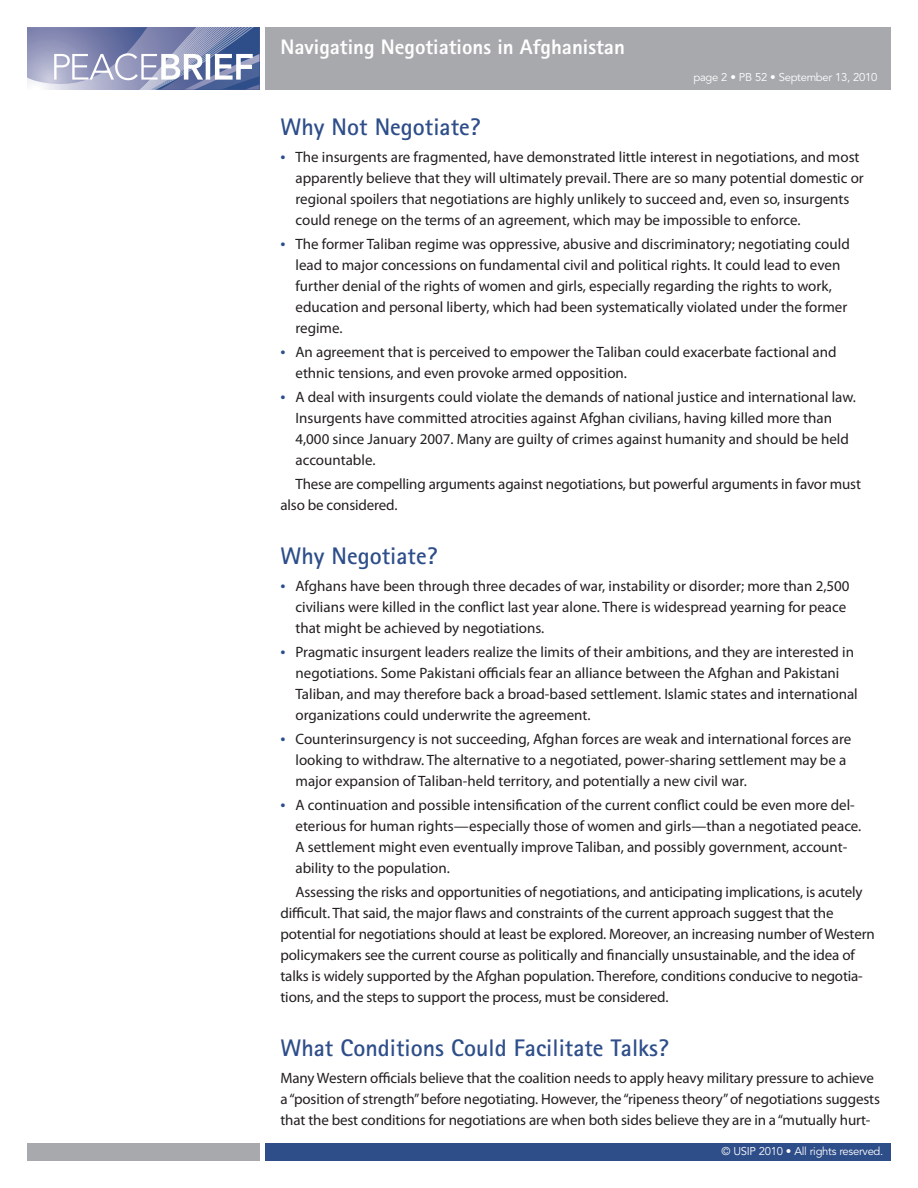
<style>
.page{position:relative;width:918px;height:1188px;background:#fff}
.page>*{position:absolute;margin:0;border:0;box-sizing:border-box;transform-origin:0 0}
.t1{font:700 24px "Rotis Sans Serif";color:#2e4e8a}
.t2{font:800 21px "Rotis Sans Serif";color:#fff}
.t3{font:15px/21px "Myriad Pro";color:#231f20}
.t4{font:11.25px "Avenir LT Std";letter-spacing:-.025em;color:#fff}
.s1{font-size:18px;color:#2e4e8a}
</style>
<div class="page">
<div style="left:265px;top:1143px;width:626px;height:18px;background:#2e4e8a"></div>
<div style="left:27px;top:1143px;width:233px;height:18px;background:#a8a9ad"></div>
<div style="left:265px;top:27px;width:626px;height:63px;background:#a8a9ad"></div>
<svg style="left:27px;top:27px;width:233px;height:63px;background:#9199bc"></svg>
<h2 class="t2" style="left:280px;top:34px;width:346px">Navigating Negotiations in Afghanistan</h2>
<p class="t4" style="left:693px;top:71px;width:185px">page 2 • PB 52 • September 13, 2010</p>
<h1 class="t1" style="left:280px;top:112px;width:201px">Why Not Negotiate?</h1>
<p class="t3" style="left:296px;top:146px;width:570px;text-indent:-15px"><span class="s1">•</span> The insurgents are fragmented, have demonstrated little interest in negotiations, and most apparently believe that they will ultimately prevail. There are so many potential domestic or regional spoilers that negotiations are highly unlikely to succeed and, even so, insurgents could renege on the terms of an agreement, which may be impossible to enforce.</p>
<p class="t3" style="left:296px;top:233px;width:556px;text-indent:-15px"><span class="s1">•</span> The former Taliban regime was oppressive, abusive and discriminatory; negotiating could lead to major concessions on fundamental civil and political rights. It could lead to even further denial of the rights of women and girls, especially regarding the rights to work, education and personal liberty, which had been systematically violated under the former regime.</p>
<p class="t3" style="left:296px;top:341px;width:543px;text-indent:-15px"><span class="s1">•</span> An agreement that is perceived to empower the Taliban could exacerbate factional and ethnic tensions, and even provoke armed opposition.</p>
<p class="t3" style="left:296px;top:386px;width:562px;text-indent:-15px"><span class="s1">•</span> A deal with insurgents could violate the demands of national justice and international law.<br>Insurgents have committed atrocities against Afghan civilians, having killed more than 4,000 since January 2007. Many are guilty of crimes against humanity and should be held accountable.</p>
<p class="t3" style="left:280px;top:473px;width:582px;text-indent:15px">These are compelling arguments against negotiations, but powerful arguments in favor must also be considered.</p>
<h1 class="t1" style="left:280px;top:541px;width:158px">Why Negotiate?</h1>
<p class="t3" style="left:296px;top:575px;width:556px;text-indent:-15px"><span class="s1">•</span> Afghans have been through three decades of war, instability or disorder; more than 2,500 civilians were killed in the conflict last year alone. There is widespread yearning for peace that might be achieved by negotiations.</p>
<p class="t3" style="left:296px;top:641px;width:564px;text-indent:-15px"><span class="s1">•</span> Pragmatic insurgent leaders realize the limits of their ambitions, and they are interested in negotiations. Some Pakistani officials fear an alliance between the Afghan and Pakistani Taliban, and may therefore back a broad-based settlement. Islamic states and international organizations could underwrite the agreement.</p>
<p class="t3" style="left:296px;top:728px;width:557px;text-indent:-15px"><span class="s1">•</span> Counterinsurgency is not succeeding, Afghan forces are weak and international forces are looking to withdraw. The alternative to a negotiated, power-sharing settlement may be a major expansion of Taliban-held territory, and potentially a new civil war.</p>
<p class="t3" style="left:296px;top:794px;width:567px;text-indent:-15px"><span class="s1">•</span> A continuation and possible intensification of the current conflict could be even more del&shy;eterious for human rights—especially those of women and girls—than a negotiated peace.<br>A settlement might even eventually improve Taliban, and possibly government, account&shy;ability to the population.</p>
<p class="t3" style="left:280px;top:881px;width:596px;text-indent:15px">Assessing the risks and opportunities of negotiations, and anticipating implications, is acutely difficult. That said, the major flaws and constraints of the current approach suggest that the potential for negotiations should at least be explored. Moreover, an increasing number of Western policymakers see the current course as politically and financially unsustainable, and the idea of talks is widely supported by the Afghan population. Therefore, conditions conducive to negotia&shy;tions, and the steps to support the process, must be considered.</p>
<h1 class="t1" style="left:280px;top:1033px;width:390px">What Conditions Could Facilitate Talks?</h1>
<p class="t3" style="left:280px;top:1067px;width:601px">Many Western officials believe that the coalition needs to apply heavy military pressure to achieve a “position of strength” before negotiating. However, the “ripeness theory” of negotiations suggests that the best conditions for negotiations are when both sides believe they are in a “mutually hurt-</p>
<p class="t4" style="left:722px;top:1145px;width:163px">© USIP 2010 • All rights reserved.</p>
</div>
